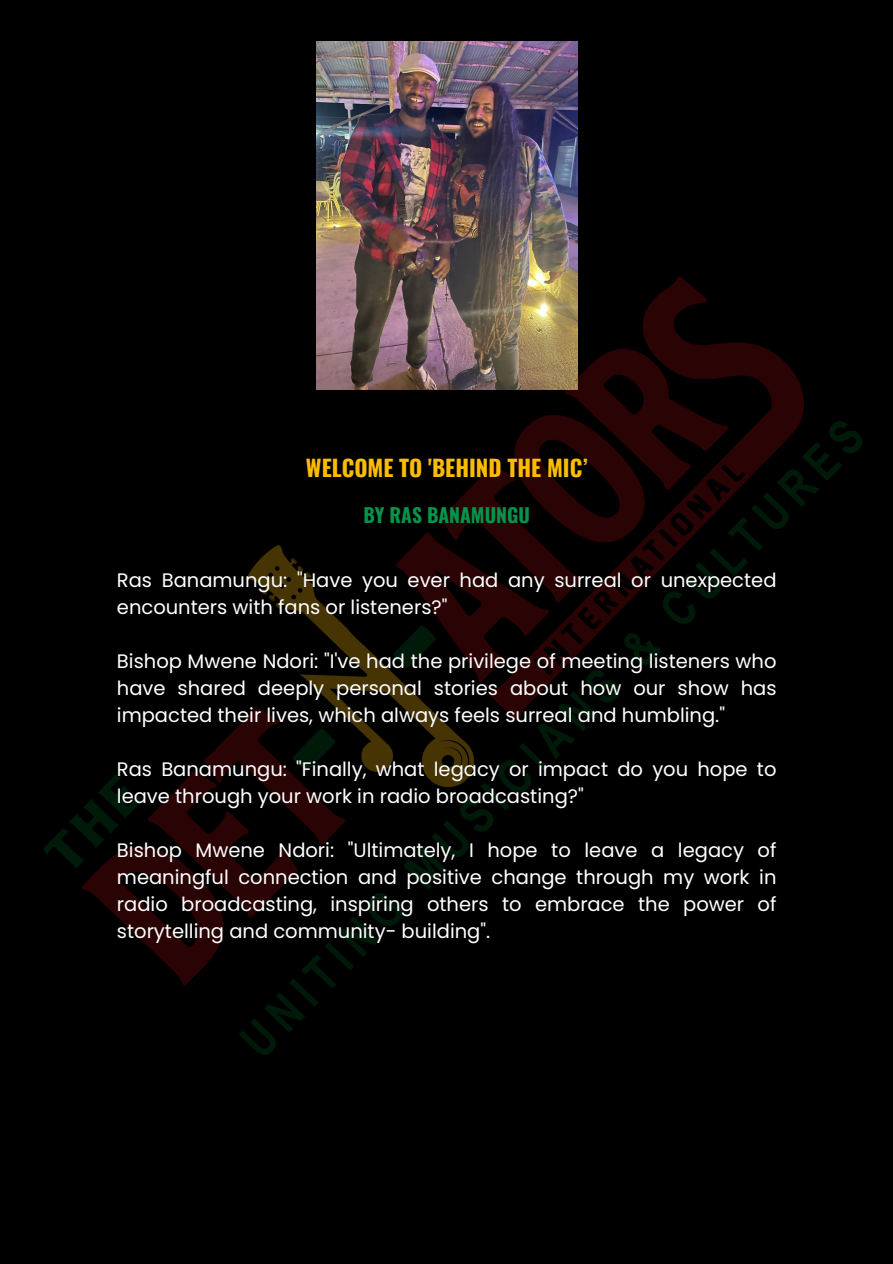
<style>
.page{position:relative;width:893px;height:1264px;background:#fff}
.page>*{position:absolute;margin:0;border:0;box-sizing:border-box;transform-origin:0 0}
.t1{font:700 22.5px "Oswald";color:#fbbc04}
.t2{font:19.5px/27px "Poppins";color:#fff}
.t3{font:700 19.5px "Oswald";color:#04944b}
</style>
<div class="page">
<img style="left:0;top:0;width:892px;height:1263px">
<img style="left:316px;top:42px;width:261px;height:347px">
<p class="t1" style="left:306px;top:450px;width:283px">WELCOME TO 'BEHIND THE MIC’</p>
<p class="t3" style="left:363px;top:499px;width:168px">BY RAS BANAMUNGU</p>
<p class="t2" style="left:117px;top:566px;width:661px">Ras Banamungu: "Have you ever had any surreal or unexpected encounters with fans or listeners?"</p>
<h1 class="t2" style="left:117px;top:647px;width:661px;text-align:justify">Bishop Mwene Ndori: "I've had the privilege of meeting listeners who have shared deeply personal stories about how our show has impacted their lives, which always feels surreal and humbling."</h1>
<h2 class="t2" style="left:117px;top:755px;width:661px">Ras Banamungu: "Finally, what legacy or impact do you hope to leave through your work in radio broadcasting?"</h2>
<p class="t2" style="left:117px;top:836px;width:661px;text-align:justify">Bishop Mwene Ndori: "Ultimately, I hope to leave a legacy of meaningful connection and positive change through my work in radio broadcasting, inspiring others to embrace the power of storytelling and community- building".</p>
</div>
